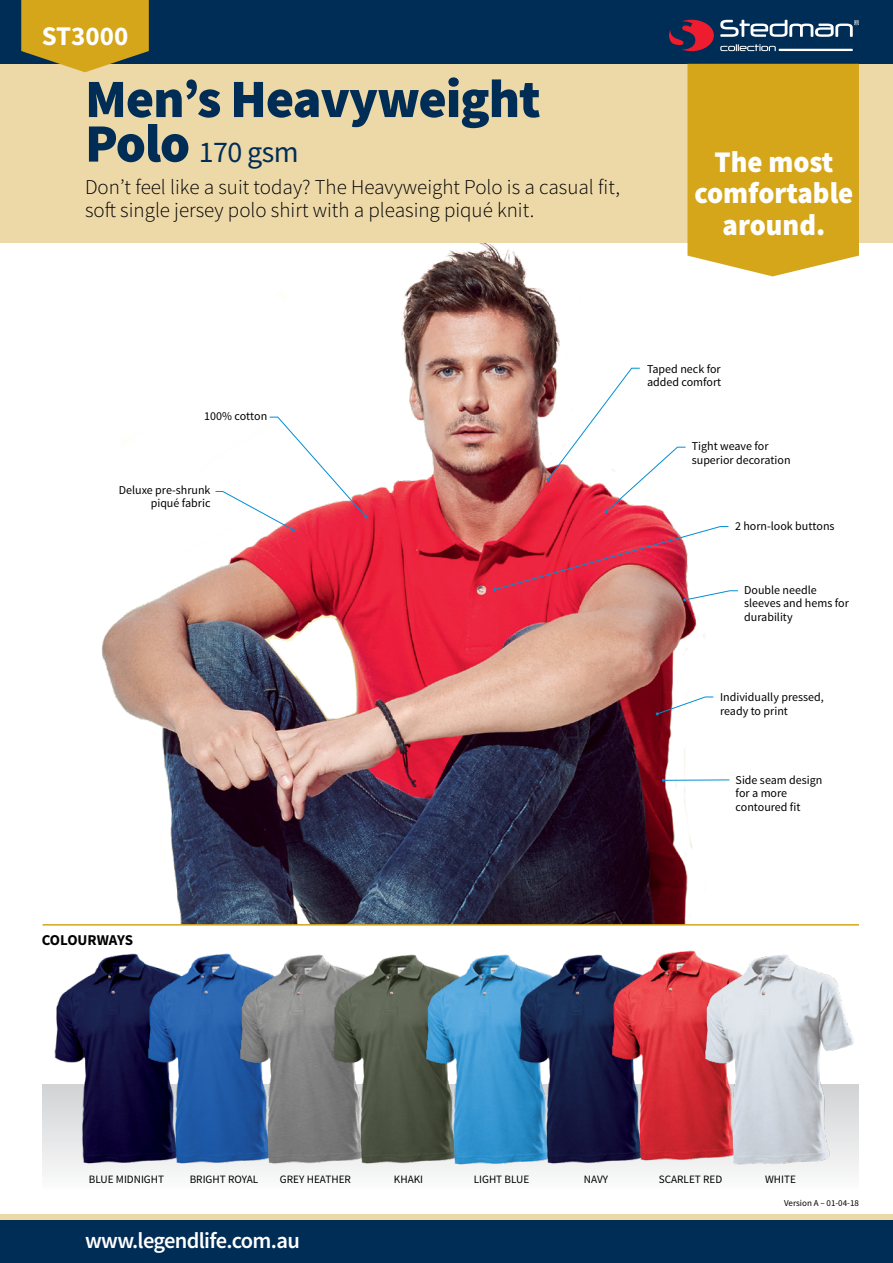
<style>
.page{position:relative;width:893px;height:1263px;background:#fff}
.page>*{position:absolute;margin:0;border:0;box-sizing:border-box;transform-origin:0 0}
.t1{font:900 54px "Source Sans Pro";letter-spacing:-.02em;color:#002d56}
.t2{font:900 30px/31.5px "Source Sans Pro";color:#fff;text-align:center;scale:.96 1}
.t3{font:30px "Source Sans Pro";letter-spacing:-.02em;color:#002d56}
.t4{font:700 27px "Source Sans Pro";color:#fff}
.t5{font:600 22.5px "Source Sans Pro";letter-spacing:-.03em;color:#fff}
.t6{font:300 21px/22.5px "Source Sans Pro";color:#000}
.t7{font:700 15px "Source Sans Pro";color:#000}
.t8{font:12px/13.5px "Source Sans Pro";color:#000}
.t9{font:11.25px "Source Sans Pro";color:#000}
.t10{font:9px "Source Sans Pro";color:#000}
.s1{font-weight:900;font-size:54px}
</style>
<div class="page">
<img style="left:91px;top:242px;width:614px;height:682px">
<div style="left:43px;top:1084px;width:816px;height:107px;background:#f6f6f7"></div>
<div style="left:0;top:1214px;width:893px;height:49px;background:#edd8a8"></div>
<div style="left:0;top:0;width:893px;height:64px;background:#002d56"></div>
<div style="left:0;top:1220px;width:893px;height:43px;background:#002d56"></div>
<div style="left:0;top:64px;width:893px;height:178px;background:#edd8a8"></div>
<svg style="left:21px;top:0;width:128px;height:72px;background:#caa329"></svg>
<svg style="left:656px;top:696px;width:58px;height:19px"></svg>
<hr style="left:663px;top:779px;width:66px;height:2px;background:#008fd5">
<svg style="left:215px;top:416px;width:152px;height:115px"></svg>
<hr style="left:43px;top:924px;width:816px;height:1px;background:#d5a619">
<div style="left:687px;top:64px;width:172px;height:212px;background:#d5a619"></div>
<svg style="left:720px;top:20px;width:139px;height:17px"></svg>
<svg style="left:720px;top:44px;width:133px;height:7px"></svg>
<svg style="left:669px;top:20px;width:45px;height:31px"></svg>
<svg style="left:493px;top:526px;width:245px;height:75px"></svg>
<svg style="left:546px;top:367px;width:140px;height:146px"></svg>
<img style="left:49px;top:953px;width:93px;height:211px">
<img style="left:142px;top:953px;width:93px;height:211px">
<img style="left:235px;top:954px;width:93px;height:210px">
<img style="left:328px;top:954px;width:93px;height:210px">
<img style="left:421px;top:954px;width:93px;height:211px">
<img style="left:514px;top:954px;width:93px;height:210px">
<img style="left:607px;top:950px;width:93px;height:212px">
<img style="left:700px;top:954px;width:158px;height:211px">
<h3 class="t4" style="left:42px;top:18px;width:88px">ST3000</h3>
<h1 class="t1" style="left:85px;top:62px;width:457px">Men’s Heavyweight</h1>
<h2 class="t3" style="left:85px;top:133px;width:215px"><span class="s1">Polo</span> 170 gsm</h2>
<h3 class="t6" style="left:85px;top:176px;width:536px">Don’t feel like a suit today? The Heavyweight Polo is a casual fit, soft single jersey polo shirt with a pleasing piqué knit.</h3>
<h2 class="t2" style="left:694px;top:146px;width:167px">The most comfortable around.</h2>
<p class="t8" style="left:204px;top:410px;width:64px">100% cotton</p>
<p class="t8" style="left:119px;top:483px;width:93px;text-align:right">Deluxe pre-shrunk piqué fabric</p>
<p class="t7" style="left:42px;top:929px;width:93px">COLOURWAYS</p>
<p class="t8" style="left:647px;top:362px;width:76px">Taped neck for added comfort</p>
<p class="t8" style="left:692px;top:440px;width:100px">Tight weave for superior decoration</p>
<p class="t8" style="left:735px;top:519px;width:101px">2 horn-look buttons</p>
<p class="t8" style="left:744px;top:583px;width:106px">Double needle sleeves and hems for durability</p>
<p class="t8" style="left:720px;top:690px;width:105px">Individually pressed, ready to print</p>
<p class="t8" style="left:736px;top:773px;width:88px">Side seam design for a more contoured fit</p>
<p class="t9" style="left:89px;top:1172px;width:77px">BLUE MIDNIGHT</p>
<p class="t9" style="left:190px;top:1172px;width:70px">BRIGHT ROYAL</p>
<p class="t9" style="left:280px;top:1172px;width:73px">GREY HEATHER</p>
<p class="t9" style="left:394px;top:1172px;width:31px">KHAKI</p>
<p class="t9" style="left:474px;top:1172px;width:57px">LIGHT BLUE</p>
<p class="t9" style="left:584px;top:1172px;width:26px">NAVY</p>
<p class="t9" style="left:659px;top:1172px;width:65px">SCARLET RED</p>
<p class="t9" style="left:765px;top:1172px;width:32px">WHITE</p>
<h3 class="t5" style="left:85px;top:1226px;width:216px">www.legendlife.com.au</h3>
<p class="t10" style="left:784px;top:1197px;width:76px">Version A – 01-04-18</p>
</div>
